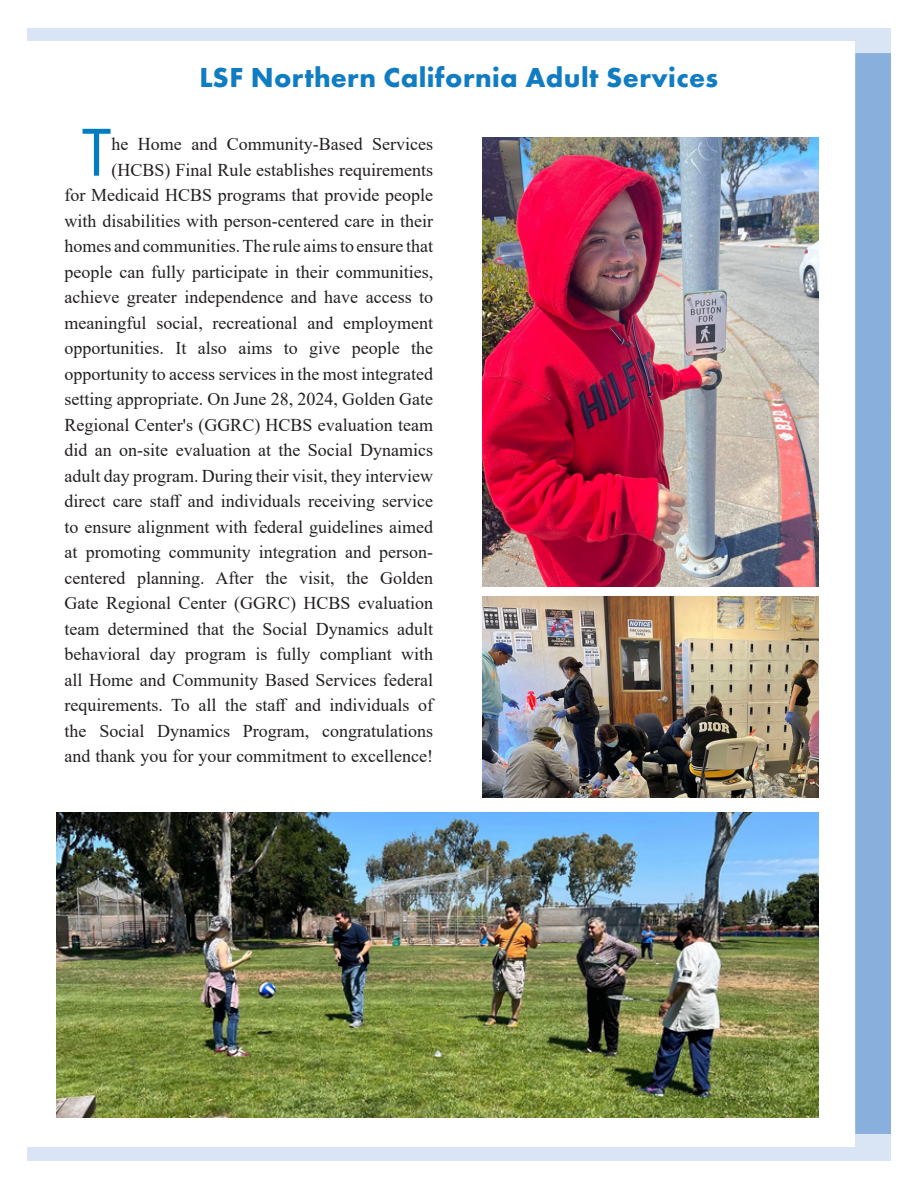
<style>
.page{position:relative;width:918px;height:1188px;background:#fff}
.page>*{position:absolute;margin:0;border:0;box-sizing:border-box;transform-origin:0 0}
.t1{font:70.35px "Futura PT";color:#007cc2}
.t2{font:700 28.5px "Futura PT";letter-spacing:.015em;color:#107cc2}
.t3{font:18px/25.5px "Times New Roman";color:#231f20;text-align:right}
</style>
<div class="page">
<div style="left:855px;top:28px;width:36px;height:24px;background:#d9e5f4"></div>
<div style="left:27px;top:28px;width:833px;height:12px;background:#d9e5f4"></div>
<div style="left:855px;top:53px;width:36px;height:1081px;background:#89b0dd"></div>
<div style="left:855px;top:1134px;width:36px;height:27px;background:#d9e5f4"></div>
<div style="left:27px;top:1147px;width:833px;height:14px;background:#d9e5f4"></div>
<img style="left:56px;top:812px;width:763px;height:305px">
<img style="left:482px;top:138px;width:337px;height:448px">
<img style="left:482px;top:596px;width:337px;height:201px">
<p class="t2" style="left:200px;top:59px;width:520px">LSF Northern California Adult Services</p>
<p class="t1" style="left:82px;top:111px;width:31px">T</p>
<p class="t3" style="left:65px;top:131px;width:370px">he Home and Community-Based Services (HCBS) Final Rule establishes requirements<br>for Medicaid HCBS programs that provide people with disabilities with person-centered care in their homes and communities. The rule aims to ensure that people can fully participate in their communities, achieve greater independence and have access to meaningful social, recreational and employment opportunities. It also aims to give people the opportunity to access services in the most integrated setting appropriate. On June 28, 2024, Golden Gate Regional Center's (GGRC) HCBS evaluation team did an on-site evaluation at the Social Dynamics adult day program. During their visit, they interview direct care staff and individuals receiving service to ensure alignment with federal guidelines aimed at promoting community integration and person&shy;centered planning. After the visit, the Golden Gate Regional Center (GGRC) HCBS evaluation team determined that the Social Dynamics adult behavioral day program is fully compliant with all Home and Community Based Services federal requirements. To all the staff and individuals of the Social Dynamics Program, congratulations and thank you for your commitment to excellence!</p>
</div>
